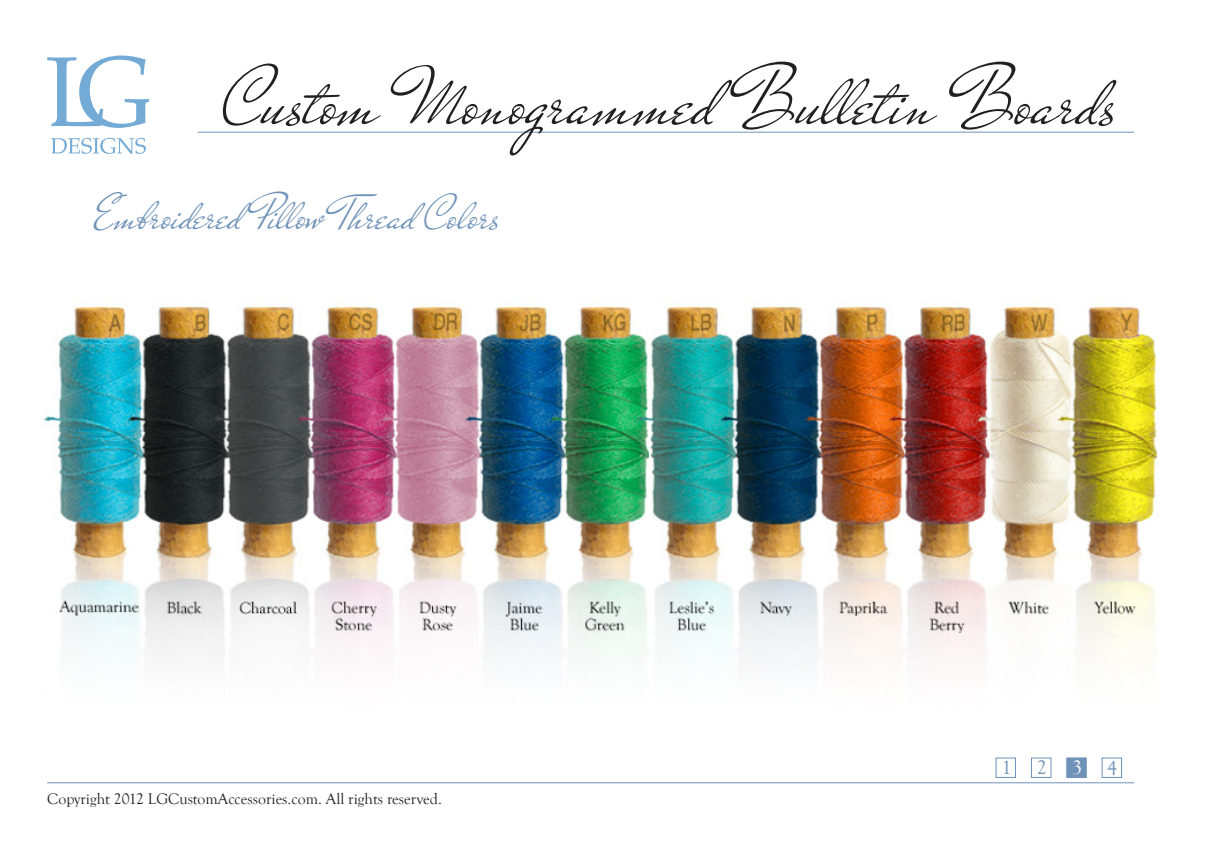
<style>
.page{position:relative;width:1222px;height:844px;background:#fff}
.page>*{position:absolute;margin:0;border:0;box-sizing:border-box;transform-origin:0 0}
.t1{font:83.12px "Mr De Haviland";color:#231f20}
.t2{font:49px "Mr De Haviland";color:#6f92b8}
.t3{font:20.12px "Goudy Old Style T";color:#6f92b8}
.t4{font:20.12px "Goudy Old Style T";color:#fff}
.t5{font:15.75px "Goudy Old Style T";color:#231f20}
</style>
<div class="page">
<hr style="left:198px;top:132px;width:936px;height:1px;background:#6f92b8">
<hr style="left:47px;top:782px;width:1087px;height:1px;background:#6f92b8">
<svg style="left:47px;top:56px;width:102px;height:72px"></svg>
<svg style="left:51px;top:138px;width:95px;height:16px"></svg>
<div style="left:996px;top:758px;width:20px;height:20px;border:1px solid #6f92b8"></div>
<div style="left:1031px;top:758px;width:20px;height:20px;border:1px solid #6f92b8"></div>
<div style="left:1067px;top:758px;width:19px;height:20px;background:#6f92b8"></div>
<div style="left:1102px;top:758px;width:20px;height:20px;border:1px solid #6f92b8"></div>
<img style="left:44px;top:306px;width:1114px;height:357px">
<h1 class="t1" style="left:223px;top:49px;width:895px">Custom Monogrammed Bulletin Boards</h1>
<h2 class="t2" style="left:94px;top:184px;width:407px">Embroidered Pillow Thread Colors</h2>
<p class="t5" style="left:47px;top:790px;width:396px">Copyright 2012 LGCustomAccessories.com. All rights reserved.</p>
<p class="t3" style="left:1002px;top:756px;width:12px">1</p>
<p class="t3" style="left:1037px;top:756px;width:12px">2</p>
<p class="t4" style="left:1072px;top:756px;width:12px">3</p>
<p class="t3" style="left:1107px;top:756px;width:12px">4</p>
</div>
